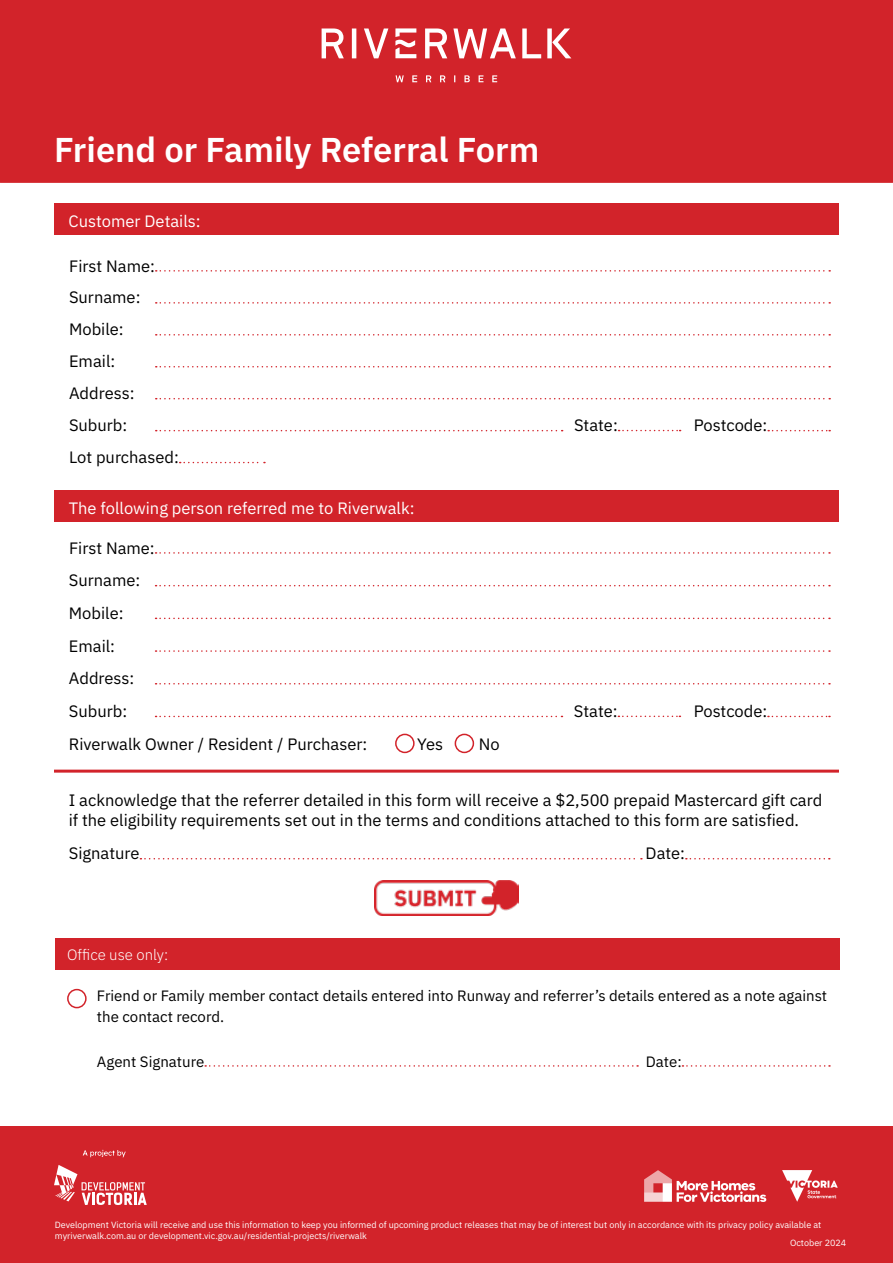
<style>
.page{position:relative;width:893px;height:1263px;background:#fff}
.page>*{position:absolute;margin:0;border:0;box-sizing:border-box;transform-origin:0 0}
.t1{font:600 34.5px "IBM Plex Sans";color:#fff}
.t2{font:16.5px/32.7px "IBM Plex Sans";color:#000}
.t3{font:16.5px "IBM Plex Sans";color:#fff}
.t4{font:15px/21.6px "IBM Plex Sans";color:#000}
.t5{font:300 15px "IBM Plex Sans";color:#fff}
.t6{font:9px/10.8px "IBM Plex Sans";color:#fff}
</style>
<div class="page">
<div style="left:0;top:0;width:893px;height:183px;background:#d2232a;border:2px solid #d2232a"></div>
<div style="left:0;top:1126px;width:893px;height:137px;background:#d2232a"></div>
<svg style="left:396px;top:75px;width:101px;height:7px"></svg>
<svg style="left:322px;top:28px;width:249px;height:30px"></svg>
<div style="left:54px;top:203px;width:785px;height:32px;background:#d2232a"></div>
<svg style="left:156px;top:270px;width:674px;height:2px"></svg>
<svg style="left:156px;top:302px;width:674px;height:2px"></svg>
<svg style="left:156px;top:334px;width:674px;height:2px"></svg>
<svg style="left:156px;top:366px;width:674px;height:1px"></svg>
<svg style="left:156px;top:398px;width:674px;height:1px"></svg>
<hr style="left:54px;top:770px;width:785px;height:3px;background:#d2232a">
<svg style="left:140px;top:858px;width:502px;height:1px"></svg>
<div style="left:54px;top:490px;width:785px;height:32px;background:#d2232a"></div>
<div style="left:67px;top:989px;width:20px;height:19px;border:2px solid #d2232a;border-radius:50%"></div>
<div style="left:55px;top:938px;width:785px;height:32px;background:#d2232a"></div>
<div style="left:395px;top:734px;width:20px;height:19px;border:2px solid #d2232a;border-radius:50%"></div>
<div style="left:455px;top:734px;width:19px;height:19px;border:2px solid #d2232a;border-radius:50%"></div>
<svg style="left:180px;top:462px;width:85px;height:1px"></svg>
<svg style="left:686px;top:858px;width:144px;height:1px"></svg>
<svg style="left:156px;top:430px;width:407px;height:1px"></svg>
<svg style="left:619px;top:430px;width:62px;height:1px"></svg>
<svg style="left:768px;top:430px;width:62px;height:1px"></svg>
<svg style="left:156px;top:552px;width:674px;height:2px"></svg>
<svg style="left:156px;top:585px;width:674px;height:1px"></svg>
<svg style="left:156px;top:618px;width:674px;height:1px"></svg>
<svg style="left:156px;top:650px;width:674px;height:2px"></svg>
<svg style="left:156px;top:683px;width:674px;height:1px"></svg>
<svg style="left:156px;top:716px;width:406px;height:1px"></svg>
<svg style="left:618px;top:716px;width:62px;height:1px"></svg>
<svg style="left:768px;top:716px;width:62px;height:1px"></svg>
<svg style="left:205px;top:1065px;width:433px;height:2px"></svg>
<svg style="left:682px;top:1065px;width:148px;height:2px"></svg>
<img style="left:374px;top:880px;width:145px;height:35px">
<img style="left:645px;top:1170px;width:192px;height:32px">
<svg style="left:54px;top:1165px;width:93px;height:40px"></svg>
<svg style="left:83px;top:1150px;width:43px;height:7px"></svg>
<h1 class="t1" style="left:54px;top:123px;width:487px">Friend or Family Referral Form</h1>
<p class="t3" style="left:69px;top:208px;width:134px">Customer Details:</p>
<p class="t2" style="left:69px;top:248px;width:87px;line-height:32px">First Name:<br>Surname:<br>Mobile:<br>Email:<br>Address:</p>
<p class="t2" style="left:69px;top:408px;width:60px">Suburb:</p>
<p class="t2" style="left:574px;top:408px;width:45px">State:</p>
<p class="t2" style="left:694px;top:408px;width:75px">Postcode:</p>
<p class="t2" style="left:69px;top:440px;width:111px">Lot purchased:</p>
<p class="t3" style="left:69px;top:495px;width:347px">The following person referred me to Riverwalk:</p>
<p class="t2" style="left:69px;top:530px;width:87px">First Name:<br>Surname:<br>Mobile:<br>Email:<br>Address:<br>Suburb:</p>
<p class="t2" style="left:69px;top:726px;width:300px">Riverwalk Owner / Resident / Purchaser:</p>
<p class="t2" style="left:417px;top:726px;width:28px">Yes</p>
<p class="t2" style="left:479px;top:726px;width:22px">No</p>
<p class="t2" style="left:574px;top:693px;width:45px">State:</p>
<p class="t2" style="left:694px;top:693px;width:75px">Postcode:</p>
<p class="t2" style="left:69px;top:789px;width:755px;line-height:19.8px">I acknowledge that the referrer detailed in this form will receive a $2,500 prepaid Mastercard gift card if the eligibility requirements set out in the terms and conditions attached to this form are satisfied.</p>
<p class="t2" style="left:69px;top:836px;width:72px">Signature</p>
<p class="t2" style="left:646px;top:836px;width:41px">Date:</p>
<p class="t5" style="left:67px;top:944px;width:103px">Office use only:</p>
<p class="t4" style="left:97px;top:983px;width:732px">Friend or Family member contact details entered into Runway and referrer’s details entered as a note against the contact record.</p>
<p class="t4" style="left:97px;top:1049px;width:109px">Agent Signature</p>
<p class="t4" style="left:646px;top:1049px;width:37px">Date:</p>
<p class="t6" style="left:55px;top:1219px;width:768px">Development Victoria will receive and use this information to keep you informed of upcoming product releases that may be of interest but only in accordance with its privacy policy available at myriverwalk.com.au or development.vic.gov.au/residential-projects/riverwalk</p>
<p class="t6" style="left:790px;top:1236px;width:58px">October 2024</p>
</div>
